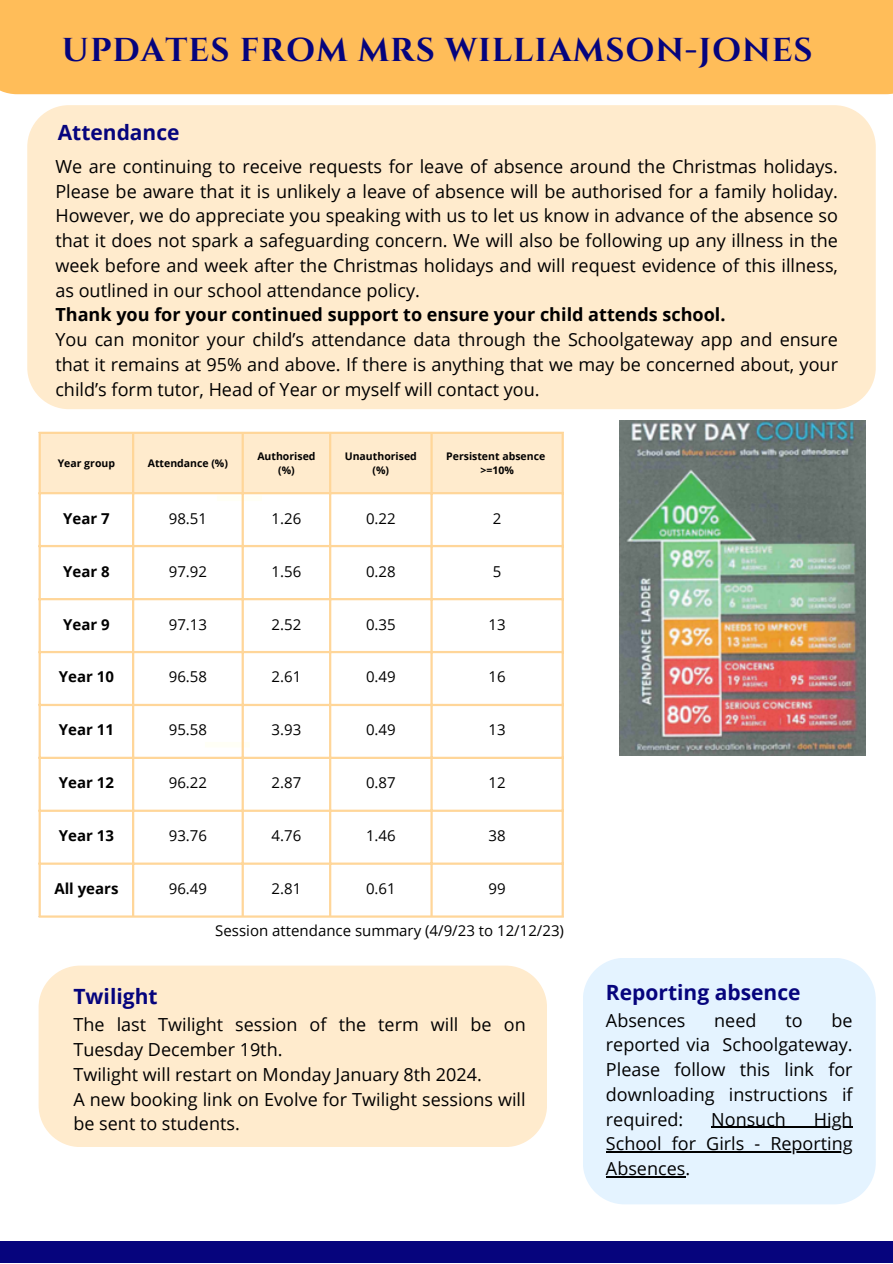
<style>
.page{position:relative;width:893px;height:1264px;background:#fff}
.page>*{position:absolute;margin:0;border:0;box-sizing:border-box;transform-origin:0 0}
.t1{font:700 33px "Cinzel";letter-spacing:.03em;color:#06047d}
.t2{font:700 21px "Open Sans";color:#06047d}
.t3{font:18px/24.8px "Open Sans";color:#000;text-align:justify}
.t4{font:700 18px "Open Sans";color:#000}
.t5{font:15px "Open Sans";color:#000}
.t6{font:700 15px "Open Sans";color:#000}
.t7{font:700 10.5px "Open Sans";color:#000}
</style>
<div class="page">
<div style="left:0;top:1241px;width:892px;height:22px;background:#06047d"></div>
<div style="left:217px;top:495px;width:45px;height:6px;background:#fffff6"></div>
<div style="left:205px;top:742px;width:45px;height:5px;background:#fffff6"></div>
<div style="left:0;top:0;width:892px;height:94px;background:#ffbd59"></div>
<div style="left:41px;top:434px;width:520px;height:58px;background:#ffebcd"></div>
<hr style="left:39px;top:434px;width:2px;height:481px;background:#ffd699">
<hr style="left:132px;top:434px;width:2px;height:481px;background:#ffd699">
<hr style="left:241px;top:434px;width:3px;height:481px;background:#ffd699">
<hr style="left:329px;top:434px;width:2px;height:481px;background:#ffd699">
<hr style="left:430px;top:434px;width:2px;height:481px;background:#ffd699">
<hr style="left:561px;top:434px;width:3px;height:481px;background:#ffd699">
<hr style="left:39px;top:432px;width:525px;height:2px;background:#ffd699">
<hr style="left:39px;top:492px;width:525px;height:2px;background:#ffd699">
<hr style="left:39px;top:545px;width:525px;height:2px;background:#ffd699">
<hr style="left:39px;top:598px;width:525px;height:2px;background:#ffd699">
<hr style="left:39px;top:651px;width:525px;height:2px;background:#ffd699">
<hr style="left:39px;top:703px;width:525px;height:3px;background:#ffd699">
<hr style="left:39px;top:756px;width:525px;height:3px;background:#ffd699">
<hr style="left:39px;top:809px;width:525px;height:2px;background:#ffd699">
<hr style="left:39px;top:862px;width:525px;height:2px;background:#ffd699">
<hr style="left:39px;top:915px;width:525px;height:2px;background:#ffd699">
<img style="left:619px;top:420px;width:246px;height:336px">
<div style="left:27px;top:105px;width:848px;height:304px;background:#ffebcd"></div>
<div style="left:583px;top:958px;width:292px;height:246px;background:#e4f3ff"></div>
<div style="left:39px;top:965px;width:508px;height:182px;background:#ffebcd"></div>
<hr style="left:711px;top:1126px;width:141px;height:1px;background:#000">
<hr style="left:606px;top:1151px;width:246px;height:1px;background:#000">
<hr style="left:606px;top:1176px;width:79px;height:1px;background:#000">
<p class="t1" style="left:62px;top:29px;width:752px">UPDATES FROM MRS WILLIAMSON-JONES</p>
<p class="t2" style="left:58px;top:118px;width:123px">Attendance</p>
<p class="t3" style="left:55px;top:153px;width:784px">We are continuing to receive requests for leave of absence around the Christmas holidays.<br>Please be aware that it is unlikely a leave of absence will be authorised for a family holiday.<br>However, we do appreciate you speaking with us to let us know in advance of the absence so that it does not spark a safeguarding concern. We will also be following up any illness in the week before and week after the Christmas holidays and will request evidence of this illness, as outlined in our school attendance policy.</p>
<p class="t4" style="left:55px;top:302px;width:671px">Thank you for your continued support to ensure your child attends school.</p>
<p class="t3" style="left:55px;top:327px;width:784px">You can monitor your child’s attendance data through the Schoolgateway app and ensure that it remains at 95% and above. If there is anything that we may be concerned about, your child’s form tutor, Head of Year or myself will contact you.</p>
<p class="t7" style="left:58px;top:455px;width:59px">Year group</p>
<p class="t7" style="left:148px;top:455px;width:82px">Attendance (%)</p>
<p class="t7" style="left:257px;top:448px;width:60px">Authorised</p>
<p class="t7" style="left:278px;top:462px;width:18px">(%)</p>
<p class="t7" style="left:345px;top:448px;width:74px">Unauthorised</p>
<p class="t7" style="left:372px;top:462px;width:18px">(%)</p>
<p class="t7" style="left:446px;top:448px;width:100px">Persistent absence</p>
<p class="t7" style="left:480px;top:462px;width:35px">&gt;=10%</p>
<p class="t6" style="left:63px;top:507px;width:48px">Year 7</p>
<p class="t5" style="left:169px;top:507px;width:40px">98.51</p>
<p class="t5" style="left:271px;top:507px;width:31px">1.26</p>
<p class="t5" style="left:366px;top:507px;width:31px">0.22</p>
<p class="t5" style="left:493px;top:507px;width:10px">2</p>
<p class="t6" style="left:63px;top:561px;width:48px">Year 8</p>
<p class="t5" style="left:169px;top:561px;width:40px">97.92</p>
<p class="t5" style="left:271px;top:561px;width:31px">1.56</p>
<p class="t5" style="left:366px;top:561px;width:31px">0.28</p>
<p class="t5" style="left:493px;top:561px;width:10px">5</p>
<p class="t6" style="left:63px;top:613px;width:48px">Year 9</p>
<p class="t5" style="left:169px;top:613px;width:40px">97.13</p>
<p class="t5" style="left:271px;top:613px;width:31px">2.52</p>
<p class="t5" style="left:366px;top:613px;width:31px">0.35</p>
<p class="t5" style="left:488px;top:613px;width:19px">13</p>
<p class="t6" style="left:59px;top:666px;width:57px">Year 10</p>
<p class="t5" style="left:169px;top:666px;width:40px">96.58</p>
<p class="t5" style="left:271px;top:666px;width:31px">2.61</p>
<p class="t5" style="left:366px;top:666px;width:31px">0.49</p>
<p class="t5" style="left:488px;top:666px;width:19px">16</p>
<p class="t6" style="left:59px;top:719px;width:57px">Year 11</p>
<p class="t5" style="left:169px;top:719px;width:40px">95.58</p>
<p class="t5" style="left:271px;top:719px;width:31px">3.93</p>
<p class="t5" style="left:366px;top:719px;width:31px">0.49</p>
<p class="t5" style="left:488px;top:719px;width:19px">13</p>
<p class="t6" style="left:59px;top:772px;width:57px">Year 12</p>
<p class="t5" style="left:169px;top:772px;width:40px">96.22</p>
<p class="t5" style="left:271px;top:772px;width:31px">2.87</p>
<p class="t5" style="left:366px;top:772px;width:31px">0.87</p>
<p class="t5" style="left:488px;top:772px;width:19px">12</p>
<p class="t6" style="left:59px;top:825px;width:57px">Year 13</p>
<p class="t5" style="left:169px;top:825px;width:40px">93.76</p>
<p class="t5" style="left:271px;top:825px;width:31px">4.76</p>
<p class="t5" style="left:366px;top:825px;width:31px">1.46</p>
<p class="t5" style="left:488px;top:825px;width:19px">38</p>
<p class="t6" style="left:54px;top:878px;width:66px">All years</p>
<p class="t5" style="left:169px;top:878px;width:40px">96.49</p>
<p class="t5" style="left:271px;top:878px;width:31px">2.81</p>
<p class="t5" style="left:366px;top:878px;width:31px">0.61</p>
<p class="t5" style="left:488px;top:878px;width:19px">99</p>
<p class="t5" style="left:215px;top:919px;width:350px">Session attendance summary (4/9/23 to 12/12/23)</p>
<p class="t2" style="left:73px;top:981px;width:86px">Twilight</p>
<p class="t3" style="left:73px;top:1011px;width:453px">The last Twilight session of the term will be on<br>Tuesday December 19th.</p>
<p class="t3" style="left:73px;top:1061px;width:410px">Twilight will restart on Monday January 8th 2024.</p>
<p class="t3" style="left:73px;top:1086px;width:453px">A new booking link on Evolve for Twilight sessions will be sent to students.</p>
<p class="t2" style="left:606px;top:977px;width:196px">Reporting absence</p>
<p class="t3" style="left:606px;top:1007px;width:81px">Absences</p>
<p class="t3" style="left:714px;top:1007px;width:44px">need</p>
<p class="t3" style="left:785px;top:1007px;width:19px">to</p>
<p class="t3" style="left:606px;top:1007px;width:248px;text-indent:225px">be reported via Schoolgateway.<br>Please follow this link for downloading instructions if required:</p>
<p class="t3" style="left:606px;top:1106px;width:248px;text-indent:208px">High School for Girls - Reporting Absences.</p>
<p class="t3" style="left:711px;top:1106px;width:76px">Nonsuch</p>
</div>
